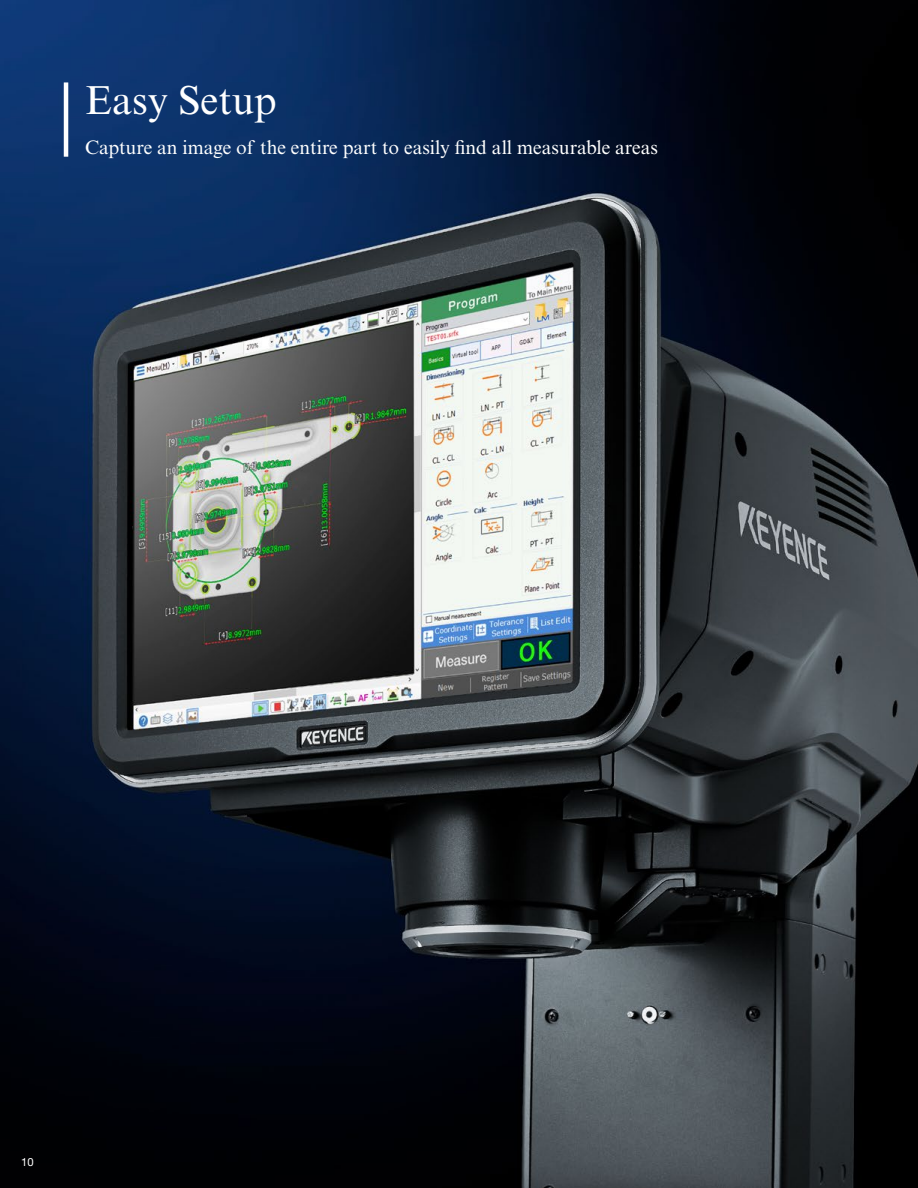
<style>
.page{position:relative;width:918px;height:1188px;background:#fff}
.page>*{position:absolute;margin:0;border:0;box-sizing:border-box;transform-origin:0 0}
.t1{font:40.5px "Times New Roman MT Std";color:#fff}
.t2{font:19.5px "Times New Roman MT Std";color:#fff}
.t3{font:11.25px "Helvetica Neue LT Std";color:#fff}
</style>
<div class="page">
<img style="left:0;top:0;width:918px;height:1188px">
<hr style="left:64px;top:82px;width:4px;height:75px;background:#fff">
<h1 class="t1" style="left:85px;top:77px;width:193px">Easy Setup</h1>
<p class="t2" style="left:85px;top:137px;width:574px">Capture an image of the entire part to easily find all measurable areas</p>
<p class="t3" style="left:21px;top:1156px;width:14px">10</p>
</div>
